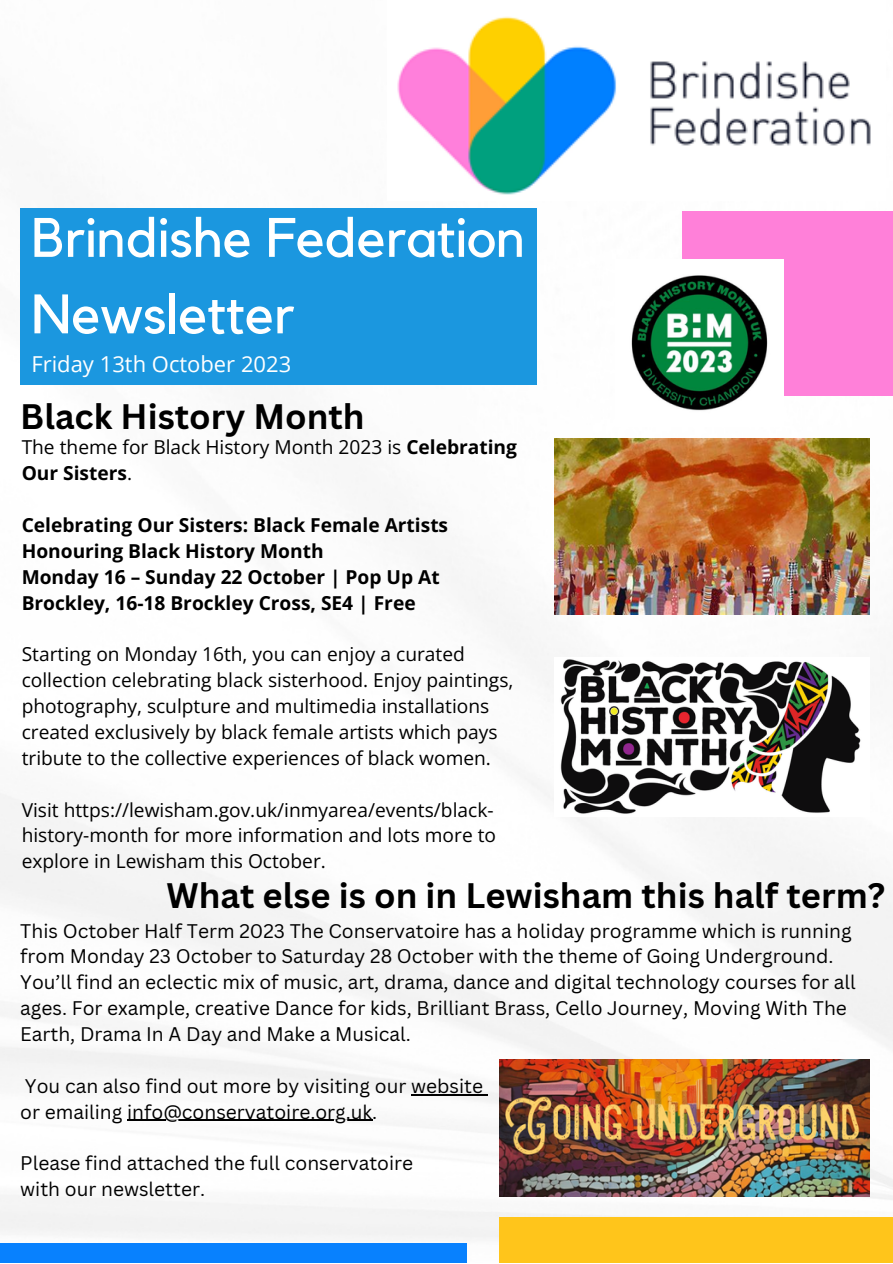
<style>
.page{position:relative;width:893px;height:1264px;background:#fff}
.page>*{position:absolute;margin:0;border:0;box-sizing:border-box;transform-origin:0 0}
.t1{font:54.9px/76.5px "Kollektif";color:#fff}
.t2{font:700 34.5px "Canva Sans";color:#000}
.t3{font:22.05px "Open Sans";color:#fff}
.t4{font:19.2px/25.8px "Canva Sans";color:#000}
.t5{font:19.2px/25.8px "Open Sans";color:#000}
.t6{font:700 19.2px/25.8px "Open Sans";color:#000}
.s1{font-weight:700}
</style>
<div class="page">
<img style="left:0;top:438px;width:892px;height:801px">
<div style="left:682px;top:211px;width:210px;height:185px;background:#ff80d9"></div>
<div style="left:20px;top:208px;width:517px;height:177px;background:#1b97df"></div>
<div style="left:0;top:1243px;width:467px;height:19px;background:#0881fe"></div>
<div style="left:499px;top:1217px;width:393px;height:45px;background:#ffc51b"></div>
<img style="left:397px;top:16px;width:474px;height:179px">
<img style="left:631px;top:259px;width:152px;height:152px">
<img style="left:499px;top:1059px;width:370px;height:137px">
<img style="left:554px;top:438px;width:315px;height:176px">
<img style="left:554px;top:657px;width:315px;height:159px">
<hr style="left:411px;top:1093px;width:72px;height:2px;background:#000">
<hr style="left:127px;top:1119px;width:245px;height:1px;background:#000">
<p class="t1" style="left:31px;top:202px;width:495px">Brindishe Federation<br>Newsletter</p>
<p class="t3" style="left:31px;top:348px;width:261px">Friday 13th October 2023</p>
<p class="t2" style="left:20px;top:392px;width:346px">Black History Month</p>
<p class="t5" style="left:22px;top:434px;width:497px">The theme for Black History Month 2023 is <span class="s1">Celebrating<br>Our Sisters</span>.</p>
<p class="t6" style="left:22px;top:511px;width:428px">Celebrating Our Sisters: Black Female Artists<br>Honouring Black History Month</p>
<p class="t6" style="left:22px;top:563px;width:419px">Monday 16 – Sunday 22 October | Pop Up At<br>Brockley, 16-18 Brockley Cross, SE4 | Free</p>
<p class="t5" style="left:22px;top:641px;width:493px">Starting on Monday 16th, you can enjoy a curated collection celebrating black sisterhood. Enjoy paintings, photography, sculpture and multimedia installations created exclusively by black female artists which pays tribute to the collective experiences of black women.</p>
<p class="t5" style="left:22px;top:796px;width:476px">Visit https://lewisham.gov.uk/inmyarea/events/black&shy;history-month for more information and lots more to explore in Lewisham this October.</p>
<p class="t2" style="left:166px;top:871px;width:720px">What else is on in Lewisham this half term?</p>
<p class="t4" style="left:20px;top:917px;width:836px">This October Half Term 2023 The Conservatoire has a holiday programme which is running from Monday 23 October to Saturday 28 October with the theme of Going Underground.<br>You’ll find an eclectic mix of music, art, drama, dance and digital technology courses for all ages. For example, creative Dance for kids, Brilliant Brass, Cello Journey, Moving With The Earth, Drama In A Day and Make a Musical.</p>
<p class="t4" style="left:25px;top:1072px;width:459px">You can also find out more by visiting our website</p>
<p class="t4" style="left:20px;top:1098px;width:358px">or emailing info@conservatoire.org.uk.</p>
<p class="t4" style="left:20px;top:1149px;width:394px">Please find attached the full conservatoire</p>
<p class="t4" style="left:20px;top:1175px;width:186px">with our newsletter.</p>
</div>
